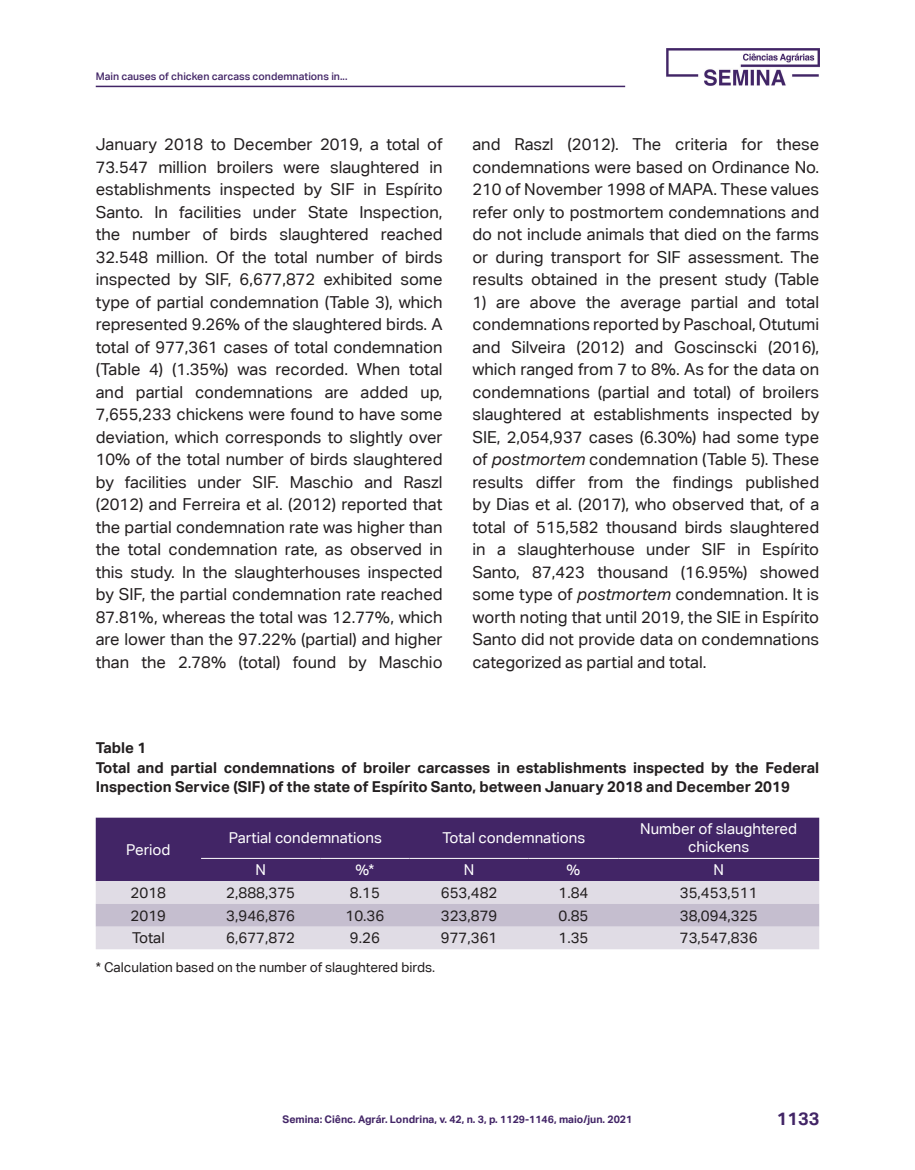
<style>
.page{position:relative;width:915px;height:1170px;background:#fff}
.page>*{position:absolute;margin:0;border:0;box-sizing:border-box;transform-origin:0 0}
.t1{font:700 18px "Aktiv Grotesk Corp";color:#422566}
.corpo_do_texto{font:16.5px/22.5px "Aktiv Grotesk Corp";color:#231f20;text-align:justify}
.título_Tabela{font:700 15px/19.5px "Aktiv Grotesk Corp";color:#231f20}
.texto_tabela{font:15px "Aktiv Grotesk Corp";color:#231f20}
.texto_tabela-2{font:15px/18px "Aktiv Grotesk Corp";color:#fff;text-align:center}
.legenda_de_tabela{font:13.5px "Aktiv Grotesk Corp";color:#231f20}
.t2{font:700 10.5px "Aktiv Grotesk Corp";color:#422566}
.t3{font:500 10.5px "Aktiv Grotesk Corp";color:#422566}
.s1{font-style:italic}
</style>
<div class="page">
<hr style="left:96px;top:86px;width:529px;height:1px;background:#422566">
<img style="left:666px;top:48px;width:152px;height:37px">
<div style="left:96px;top:817px;width:723px;height:64px;background:#422566"></div>
<div style="left:96px;top:881px;width:723px;height:68px;background:#e0dce5"></div>
<div style="left:96px;top:903px;width:723px;height:23px;background:#c5becf"></div>
<hr style="left:201px;top:858px;width:119px;height:1px;background:#fff">
<hr style="left:320px;top:858px;width:89px;height:1px;background:#fff">
<hr style="left:409px;top:858px;width:119px;height:1px;background:#fff">
<hr style="left:528px;top:858px;width:90px;height:1px;background:#fff">
<hr style="left:618px;top:858px;width:201px;height:1px;background:#fff">
<p class="t3" style="left:96px;top:69px;width:253px">Main causes of chicken carcass condemnations in...</p>
<p class="corpo_do_texto" style="left:96px;top:133px;width:348px">January 2018 to December 2019, a total of 73.547 million broilers were slaughtered in establishments inspected by SIF in Espírito Santo. In facilities under State Inspection, the number of birds slaughtered reached 32.548 million. Of the total number of birds inspected by SIF, 6,677,872 exhibited some type of partial condemnation (Table 3), which represented 9.26% of the slaughtered birds. A total of 977,361 cases of total condemnation (Table 4) (1.35%) was recorded. When total and partial condemnations are added up, 7,655,233 chickens were found to have some deviation, which corresponds to slightly over 10% of the total number of birds slaughtered by facilities under SIF. Maschio and Raszl (2012) and Ferreira et al. (2012) reported that the partial condemnation rate was higher than the total condemnation rate, as observed in this study. In the slaughterhouses inspected by SIF, the partial condemnation rate reached 87.81%, whereas the total was 12.77%, which are lower than the 97.22% (partial) and higher than the 2.78% (total) found by Maschio</p>
<p class="corpo_do_texto" style="left:472px;top:133px;width:348px">and Raszl (2012). The criteria for these condemnations were based on Ordinance No.<br>210 of November 1998 of MAPA. These values refer only to postmortem condemnations and do not include animals that died on the farms or during transport for SIF assessment. The results obtained in the present study (Table</p>
<p class="corpo_do_texto" style="left:472px;top:290px;width:348px">1) are above the average partial and total condemnations reported by Paschoal, Otutumi and Silveira (2012) and Goscinscki (2016), which ranged from 7 to 8%. As for the data on condemnations (partial and total) of broilers slaughtered at establishments inspected by SIE, 2,054,937 cases (6.30%) had some type of <span class="s1">postmortem</span> condemnation (Table 5). These results differ from the findings published by Dias et al. (2017), who observed that, of a total of 515,582 thousand birds slaughtered in a slaughterhouse under SIF in Espírito Santo, 87,423 thousand (16.95%) showed some type of <span class="s1">postmortem</span> condemnation. It is worth noting that until 2019, the SIE in Espírito Santo did not provide data on condemnations categorized as partial and total.</p>
<p class="título_Tabela" style="left:96px;top:737px;width:52px">Table 1</p>
<p class="título_Tabela" style="left:96px;top:757px;width:724px">Total and partial condemnations of broiler carcasses in establishments inspected by the Federal<br>Inspection Service (SIF) of the state of Espírito Santo, between January 2018 and December 2019</p>
<p class="texto_tabela-2" style="left:126px;top:840px;width:46px">Period</p>
<p class="texto_tabela-2" style="left:229px;top:828px;width:155px">Partial condemnations</p>
<p class="texto_tabela-2" style="left:442px;top:828px;width:144px">Total condemnations</p>
<p class="texto_tabela-2" style="left:640px;top:819px;width:158px">Number of slaughtered chickens</p>
<p class="texto_tabela-2" style="left:255px;top:860px;width:12px">N</p>
<p class="texto_tabela-2" style="left:355px;top:860px;width:20px">%*</p>
<p class="texto_tabela-2" style="left:464px;top:860px;width:12px">N</p>
<p class="texto_tabela-2" style="left:566px;top:860px;width:15px">%</p>
<p class="texto_tabela-2" style="left:713px;top:860px;width:12px">N</p>
<p class="texto_tabela" style="left:131px;top:883px;width:37px">2018</p>
<p class="texto_tabela" style="left:226px;top:883px;width:70px">2,888,375</p>
<p class="texto_tabela" style="left:350px;top:883px;width:32px">8.15</p>
<p class="texto_tabela" style="left:440px;top:883px;width:58px">653,482</p>
<p class="texto_tabela" style="left:558px;top:883px;width:31px">1.84</p>
<p class="texto_tabela" style="left:679px;top:883px;width:79px">35,453,511</p>
<p class="texto_tabela" style="left:131px;top:906px;width:37px">2019</p>
<p class="texto_tabela" style="left:226px;top:906px;width:70px">3,946,876</p>
<p class="texto_tabela" style="left:345px;top:906px;width:40px">10.36</p>
<p class="texto_tabela" style="left:440px;top:906px;width:58px">323,879</p>
<p class="texto_tabela" style="left:558px;top:906px;width:31px">0.85</p>
<p class="texto_tabela" style="left:679px;top:906px;width:79px">38,094,325</p>
<p class="texto_tabela" style="left:132px;top:929px;width:34px">Total</p>
<p class="texto_tabela" style="left:226px;top:929px;width:70px">6,677,872</p>
<p class="texto_tabela" style="left:350px;top:929px;width:32px">9.26</p>
<p class="texto_tabela" style="left:440px;top:929px;width:58px">977,361</p>
<p class="texto_tabela" style="left:558px;top:929px;width:31px">1.35</p>
<p class="texto_tabela" style="left:679px;top:929px;width:79px">73,547,836</p>
<p class="legenda_de_tabela" style="left:96px;top:959px;width:340px">* Calculation based on the number of slaughtered birds.</p>
<p class="t2" style="left:282px;top:1112px;width:351px">Semina: Ciênc. Agrár. Londrina, v. 42, n. 3, p. 1129-1146, maio/jun. 2021</p>
<p class="t1" style="left:776px;top:1107px;width:44px">1133</p>
</div>
